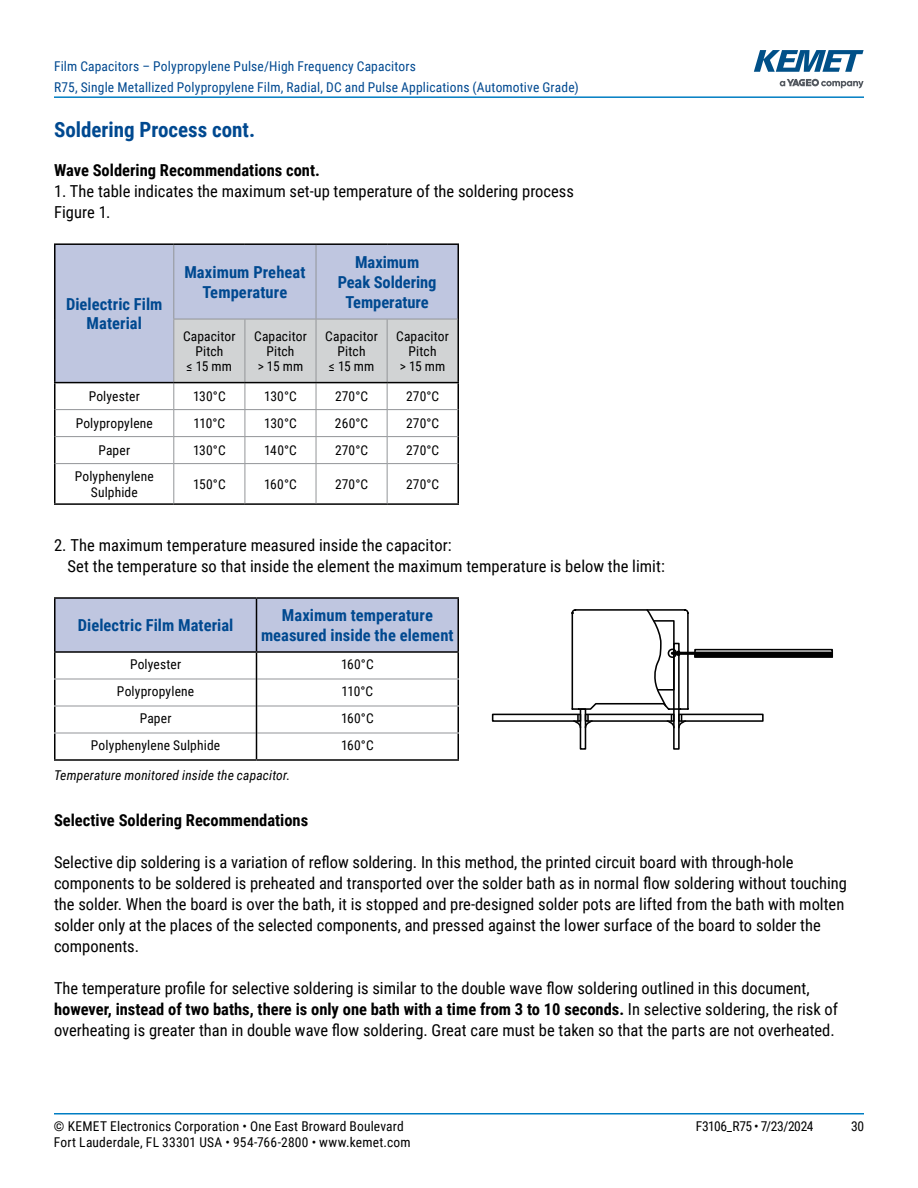
<style>
.page{position:relative;width:918px;height:1188px;background:#fff}
.page>*{position:absolute;margin:0;border:0;box-sizing:border-box;transform-origin:0 0}
.t1{font:700 21px "Roboto Condensed";color:#004990}
.t2{font:16.5px/21px "Roboto Condensed";color:#000}
.t3{font:700 16.5px/19.8px "Roboto Condensed";letter-spacing:.005em;color:#004990;text-align:center}
.t4{font:700 16.5px "Roboto Condensed";color:#000}
.t5{font:13.5px/15px "Roboto Condensed";letter-spacing:.015em;color:#000;text-align:center}
.t6{font:13.5px/21px "Roboto Condensed";letter-spacing:.01em;color:#004990}
.t7{font:italic 13.5px "Roboto Condensed";letter-spacing:.01em;color:#000}
.t8{font:13.5px "Roboto Condensed";letter-spacing:-.025em;color:#000}
.s1{font-weight:700}
</style>
<div class="page">
<hr style="left:54px;top:1113px;width:810px;height:2px;background:#007dc3">
<hr style="left:54px;top:96px;width:810px;height:2px;background:#007dc3">
<svg style="left:780px;top:79px;width:84px;height:9px"></svg>
<svg style="left:754px;top:50px;width:110px;height:22px"></svg>
<div style="left:56px;top:245px;width:402px;height:137px;background:#bfc6e0"></div>
<hr style="left:54px;top:243px;width:120px;height:2px;background:#000">
<hr style="left:54px;top:245px;width:2px;height:74px;background:#000">
<hr style="left:174px;top:243px;width:71px;height:2px;background:#000">
<hr style="left:245px;top:243px;width:71px;height:2px;background:#000">
<hr style="left:316px;top:243px;width:71px;height:2px;background:#000">
<hr style="left:387px;top:243px;width:72px;height:2px;background:#000">
<hr style="left:458px;top:245px;width:1px;height:74px;background:#000">
<hr style="left:54px;top:319px;width:2px;height:63px;background:#000">
<hr style="left:54px;top:383px;width:2px;height:27px;background:#000">
<hr style="left:54px;top:410px;width:2px;height:27px;background:#000">
<hr style="left:54px;top:437px;width:2px;height:27px;background:#000">
<hr style="left:54px;top:464px;width:2px;height:39px;background:#000">
<hr style="left:458px;top:464px;width:1px;height:39px;background:#000">
<hr style="left:54px;top:503px;width:120px;height:2px;background:#000">
<hr style="left:174px;top:503px;width:71px;height:2px;background:#000">
<hr style="left:245px;top:503px;width:71px;height:2px;background:#000">
<hr style="left:316px;top:503px;width:71px;height:2px;background:#000">
<hr style="left:387px;top:503px;width:72px;height:2px;background:#000">
<hr style="left:173px;top:245px;width:1px;height:74px;background:#939598">
<hr style="left:316px;top:245px;width:1px;height:74px;background:#939598">
<hr style="left:56px;top:409px;width:118px;height:1px;background:#939598">
<hr style="left:56px;top:436px;width:118px;height:1px;background:#939598">
<svg style="left:173px;top:319px;width:286px;height:145px"></svg>
<hr style="left:56px;top:463px;width:118px;height:1px;background:#939598">
<hr style="left:174px;top:463px;width:71px;height:1px;background:#939598">
<hr style="left:173px;top:464px;width:1px;height:39px;background:#939598">
<hr style="left:245px;top:463px;width:71px;height:1px;background:#939598">
<hr style="left:245px;top:464px;width:1px;height:39px;background:#939598">
<hr style="left:316px;top:463px;width:71px;height:1px;background:#939598">
<hr style="left:316px;top:464px;width:1px;height:39px;background:#939598">
<hr style="left:387px;top:463px;width:70px;height:1px;background:#939598">
<hr style="left:387px;top:464px;width:1px;height:39px;background:#939598">
<hr style="left:54px;top:382px;width:120px;height:1px;background:#000">
<hr style="left:174px;top:382px;width:71px;height:1px;background:#000">
<hr style="left:245px;top:382px;width:71px;height:1px;background:#000">
<hr style="left:316px;top:382px;width:71px;height:1px;background:#000">
<hr style="left:387px;top:382px;width:72px;height:1px;background:#000">
<div style="left:673px;top:643px;width:7px;height:107px;border:2px solid #010101"></div>
<div style="left:580px;top:708px;width:6px;height:42px;border:2px solid #010101"></div>
<div style="left:678px;top:714px;width:86px;height:8px;border:2px solid #010101"></div>
<div style="left:492px;top:714px;width:89px;height:8px;border:2px solid #010101"></div>
<div style="left:694px;top:649px;width:139px;height:9px;border:2px solid #010101"></div>
<div style="left:694px;top:652px;width:139px;height:6px;border:2px solid #000"></div>
<hr style="left:672px;top:652px;width:22px;height:3px;background:#010101">
<svg style="left:570px;top:609px;width:120px;height:120px"></svg>
<hr style="left:54px;top:597px;width:202px;height:2px;background:#000">
<hr style="left:54px;top:599px;width:2px;height:52px;background:#000">
<hr style="left:256px;top:597px;width:203px;height:2px;background:#000">
<hr style="left:54px;top:651px;width:202px;height:2px;background:#000">
<hr style="left:54px;top:653px;width:2px;height:26px;background:#000">
<hr style="left:54px;top:679px;width:2px;height:27px;background:#000">
<hr style="left:54px;top:706px;width:2px;height:27px;background:#000">
<hr style="left:54px;top:733px;width:2px;height:26px;background:#000">
<hr style="left:54px;top:759px;width:202px;height:2px;background:#000">
<hr style="left:256px;top:759px;width:203px;height:2px;background:#000">
<hr style="left:54px;top:679px;width:202px;height:1px;background:#939598">
<hr style="left:54px;top:706px;width:202px;height:1px;background:#939598">
<hr style="left:54px;top:733px;width:202px;height:1px;background:#939598">
<svg style="left:55px;top:598px;width:404px;height:161px"></svg>
<p class="t6" style="left:54px;top:55px;width:526px">Film Capacitors – Polypropylene Pulse/High Frequency Capacitors<br>R75, Single Metallized Polypropylene Film, Radial, DC and Pulse Applications (Automotive Grade)</p>
<p class="t1" style="left:54px;top:115px;width:203px">Soldering Process cont.</p>
<p class="t4" style="left:54px;top:159px;width:267px">Wave Soldering Recommendations cont.</p>
<p class="t2" style="left:54px;top:180px;width:521px">1. The table indicates the maximum set-up temperature of the soldering process<br>Figure 1.</p>
<p class="t3" style="left:66px;top:293px;width:98px">Dielectric Film<br>Material</p>
<p class="t3" style="left:184px;top:262px;width:123px">Maximum Preheat<br>Temperature</p>
<p class="t3" style="left:338px;top:252px;width:100px">Maximum<br>Peak Soldering<br>Temperature</p>
<p class="t5" style="left:183px;top:328px;width:54px">Capacitor<br>Pitch ≤15mm</p>
<p class="t5" style="left:254px;top:328px;width:54px">Capacitor<br>Pitch<br>&gt; 15 mm</p>
<p class="t5" style="left:325px;top:328px;width:54px">Capacitor<br>Pitch ≤15mm</p>
<p class="t5" style="left:396px;top:328px;width:54px">Capacitor<br>Pitch<br>&gt; 15 mm</p>
<p class="t5" style="left:89px;top:388px;width:53px">Polyester</p>
<p class="t5" style="left:193px;top:388px;width:34px">130°C</p>
<p class="t5" style="left:264px;top:388px;width:34px">130°C</p>
<p class="t5" style="left:335px;top:388px;width:35px">270°C</p>
<p class="t5" style="left:406px;top:388px;width:35px">270°C</p>
<p class="t5" style="left:76px;top:415px;width:79px">Polypropylene</p>
<p class="t5" style="left:193px;top:415px;width:33px">110°C</p>
<p class="t5" style="left:264px;top:415px;width:34px">130°C</p>
<p class="t5" style="left:335px;top:415px;width:35px">260°C</p>
<p class="t5" style="left:406px;top:415px;width:35px">270°C</p>
<p class="t5" style="left:98px;top:442px;width:33px">Paper</p>
<p class="t5" style="left:193px;top:442px;width:34px">130°C</p>
<p class="t5" style="left:264px;top:442px;width:34px">140°C</p>
<p class="t5" style="left:335px;top:442px;width:35px">270°C</p>
<p class="t5" style="left:406px;top:442px;width:35px">270°C</p>
<p class="t5" style="left:75px;top:467px;width:81px;line-height:16.2px">Polyphenylene<br>Sulphide</p>
<p class="t5" style="left:193px;top:476px;width:34px">150°C</p>
<p class="t5" style="left:264px;top:476px;width:34px">160°C</p>
<p class="t5" style="left:335px;top:476px;width:35px">270°C</p>
<p class="t5" style="left:406px;top:476px;width:35px">270°C</p>
<p class="t2" style="left:67px;top:534px;width:599px;text-indent:-13px">2. The maximum temperature measured inside the capacitor:<br>Set the temperature so that inside the element the maximum temperature is below the limit:</p>
<p class="t3" style="left:78px;top:615px;width:157px">Dielectric Film Material</p>
<p class="t3" style="left:261px;top:605px;width:194px">Maximum temperature measured inside the element</p>
<p class="t5" style="left:130px;top:656px;width:53px">Polyester</p>
<p class="t5" style="left:341px;top:656px;width:34px">160°C</p>
<p class="t5" style="left:117px;top:683px;width:79px">Polypropylene</p>
<p class="t5" style="left:341px;top:683px;width:33px">110°C</p>
<p class="t5" style="left:140px;top:710px;width:33px">Paper</p>
<p class="t5" style="left:341px;top:710px;width:34px">160°C</p>
<p class="t5" style="left:91px;top:737px;width:131px">Polyphenylene Sulphide</p>
<p class="t5" style="left:341px;top:737px;width:34px">160°C</p>
<p class="t7" style="left:54px;top:765px;width:238px">Temperature monitored inside the capacitor.</p>
<p class="t4" style="left:54px;top:808px;width:256px">Selective Soldering Recommendations</p>
<p class="t2" style="left:54px;top:851px;width:795px">Selective dip soldering is a variation of reflow soldering. In this method, the printed circuit board with through-hole components to be soldered is preheated and transported over the solder bath as in normal flow soldering without touching the solder. When the board is over the bath, it is stopped and pre-designed solder pots are lifted from the bath with molten solder only at the places of the selected components, and pressed against the lower surface of the board to solder the components.</p>
<p class="t2" style="left:54px;top:977px;width:786px">The temperature profile for selective soldering is similar to the double wave flow soldering outlined in this document, <span class="s1">however, instead of two baths, there is only one bath with a time from 3 to 10 seconds.</span> In selective soldering, the risk of overheating is greater than in double wave flow soldering. Great care must be taken so that the parts are not overheated.</p>
<p class="t5" style="left:54px;top:1118px;width:351px">© KEMET Electronics Corporation • One East Broward Boulevard</p>
<p class="t8" style="left:696px;top:1116px;width:119px">F3106_R75 • 7/23/2024</p>
<p class="t5" style="left:851px;top:1118px;width:14px">30</p>
<p class="t5" style="left:54px;top:1134px;width:358px">Fort Lauderdale, FL 33301 USA • 954-766-2800 • www.kemet.com</p>
</div>
